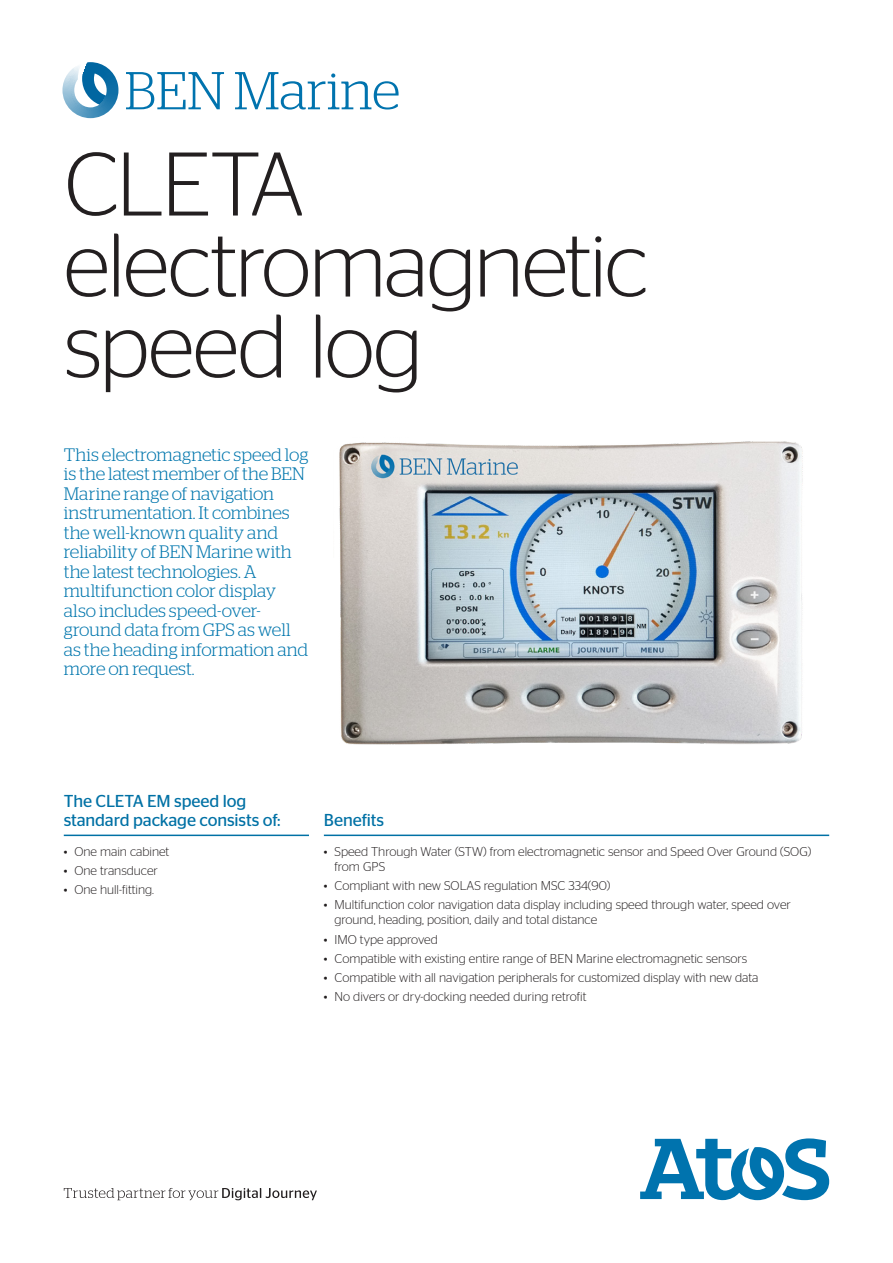
<style>
.page{position:relative;width:893px;height:1263px;background:#fff}
.page>*{position:absolute;margin:0;border:0;box-sizing:border-box;transform-origin:0 0}
.Headline_50pt_Medium{font:300 90px/81px "Stag Sans";letter-spacing:-.025em;color:#231f20}
.Intro_no_line_16pt_l{font:300 53.25px "Stag";color:#0073ae}
.Heading_25pt_medium{font:300 18px/19.5px "Stag";letter-spacing:-.005em;color:#0076ad}
.Style_de_paragraphe{font:17.25px/18.8px "Stag Sans";letter-spacing:-.01em;color:#0071a5}
.t1{font:300 12.75px/15px "Stag Sans";color:#231f20}
</style>
<div class="page">
<hr style="left:324px;top:834px;width:505px;height:2px;background:#0071a5">
<img style="left:339px;top:441px;width:464px;height:304px">
<hr style="left:64px;top:834px;width:245px;height:2px;background:#0071a5">
<svg style="left:62px;top:62px;width:56px;height:56px"></svg>
<svg style="left:640px;top:1138px;width:189px;height:62px"></svg>
<svg style="left:64px;top:1188px;width:253px;height:12px"></svg>
<p class="Intro_no_line_16pt_l" style="left:125px;top:61px;width:277px">BEN Marine</p>
<p class="Headline_50pt_Medium" style="left:64px;top:142px;width:586px">CLETA electromagnetic speed log</p>
<p class="Heading_25pt_medium" style="left:64px;top:445px;width:246px">This electromagnetic speed log is the latest member of the BEN<br>Marine range of navigation instrumentation. It combines the well-known quality and reliability of BEN Marine with the latest technologies. A multifunction color display also includes speed-over&shy;ground data from GPS as well as the heading information and more on request.</p>
<p class="Style_de_paragraphe" style="left:64px;top:792px;width:218px">The CLETA EM speed log standard package consists of:</p>
<p class="t1" style="left:64px;top:844px;width:107px">• One main cabinet</p>
<p class="t1" style="left:64px;top:863px;width:96px">• One transducer</p>
<p class="t1" style="left:64px;top:882px;width:92px">• One hull-fitting.</p>
<p class="Style_de_paragraphe" style="left:324px;top:810px;width:62px">Benefits</p>
<p class="t1" style="left:334px;top:844px;width:478px;text-indent:-11px">• Speed Through Water (STW) from electromagnetic sensor and Speed Over Ground (SOG) from GPS</p>
<p class="t1" style="left:324px;top:878px;width:288px">• Compliant with new SOLAS regulation MSC 334(90)</p>
<p class="t1" style="left:334px;top:897px;width:458px;text-indent:-11px">• Multifunction color navigation data display including speed through water, speed over ground, heading, position, daily and total distance</p>
<p class="t1" style="left:324px;top:931px;width:115px">• IMO type approved</p>
<p class="t1" style="left:324px;top:951px;width:425px">• Compatible with existing entire range of BEN Marine electromagnetic sensors</p>
<p class="t1" style="left:324px;top:970px;width:436px">• Compatible with all navigation peripherals for customized display with new data</p>
<p class="t1" style="left:324px;top:989px;width:264px">• No divers or dry-docking needed during retrofit</p>
</div>
